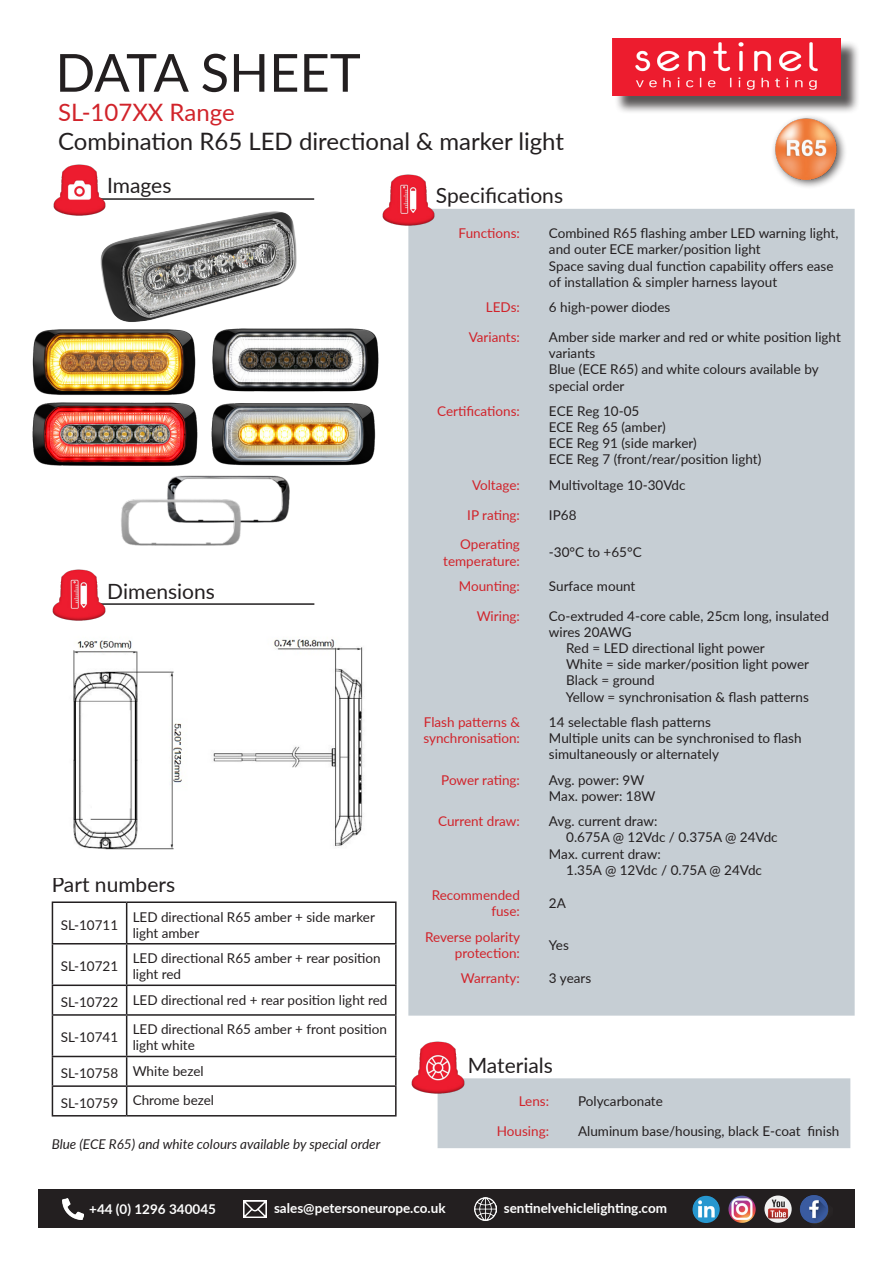
<style>
.page{position:relative;width:893px;height:1263px;background:#fff}
.page>*{position:absolute;margin:0;border:0;box-sizing:border-box;transform-origin:0 0}
.t1{font:52.5px "Lato";color:#231f20}
.t2{font:24px "Lato";color:#231f20}
.t3{font:24px "Lato";color:#d1232a}
.t4{font:21px "Lato";color:#231f20}
.t5{font:13.5px/16.2px "Lato";color:#231f20}
.t6{font:13.5px/16.2px "Lato";color:#d1232a;text-align:right}
.t7{font:700 13.5px "Lato";color:#fff}
.t8{font:italic 13.5px "Lato";color:#231f20}
</style>
<div class="page">
<div style="left:408px;top:209px;width:447px;height:807px;background:#c6ced4;border:2px solid #c6ced4"></div>
<div style="left:438px;top:1078px;width:412px;height:70px;background:#c6ced4;border:2px solid #c6ced4"></div>
<hr style="left:52px;top:901px;width:75px;height:2px;background:#231f20">
<hr style="left:52px;top:903px;width:1px;height:40px;background:#231f20">
<hr style="left:127px;top:901px;width:270px;height:2px;background:#231f20">
<hr style="left:126px;top:903px;width:1px;height:40px;background:#231f20">
<hr style="left:395px;top:903px;width:2px;height:40px;background:#231f20">
<hr style="left:52px;top:943px;width:75px;height:1px;background:#231f20">
<hr style="left:52px;top:944px;width:1px;height:40px;background:#231f20">
<hr style="left:127px;top:943px;width:270px;height:1px;background:#231f20">
<hr style="left:126px;top:944px;width:1px;height:40px;background:#231f20">
<hr style="left:395px;top:944px;width:2px;height:40px;background:#231f20">
<hr style="left:52px;top:984px;width:75px;height:2px;background:#231f20">
<svg style="left:52px;top:986px;width:1px;height:28px"></svg>
<hr style="left:127px;top:984px;width:270px;height:2px;background:#231f20">
<svg style="left:126px;top:986px;width:1px;height:28px"></svg>
<hr style="left:395px;top:986px;width:2px;height:28px;background:#231f20">
<hr style="left:52px;top:1014px;width:75px;height:2px;background:#231f20">
<hr style="left:52px;top:1016px;width:1px;height:40px;background:#231f20">
<hr style="left:127px;top:1014px;width:270px;height:2px;background:#231f20">
<hr style="left:126px;top:1016px;width:1px;height:40px;background:#231f20">
<hr style="left:395px;top:1016px;width:2px;height:40px;background:#231f20">
<hr style="left:52px;top:1056px;width:75px;height:1px;background:#231f20">
<hr style="left:127px;top:1056px;width:270px;height:1px;background:#231f20">
<hr style="left:395px;top:1057px;width:2px;height:28px;background:#231f20">
<hr style="left:52px;top:1085px;width:75px;height:2px;background:#231f20">
<svg style="left:52px;top:1057px;width:1px;height:58px"></svg>
<hr style="left:127px;top:1085px;width:270px;height:2px;background:#231f20">
<svg style="left:126px;top:1057px;width:1px;height:58px"></svg>
<hr style="left:395px;top:1087px;width:2px;height:28px;background:#231f20">
<hr style="left:52px;top:1115px;width:75px;height:1px;background:#231f20">
<hr style="left:127px;top:1115px;width:270px;height:1px;background:#231f20">
<img style="left:121px;top:475px;width:169px;height:71px">
<img style="left:100px;top:198px;width:215px;height:101px">
<img style="left:211px;top:403px;width:165px;height:63px">
<img style="left:32px;top:426px;width:166px;height:40px">
<img style="left:32px;top:298px;width:196px;height:128px">
<img style="left:209px;top:326px;width:170px;height:69px">
<img style="left:73px;top:640px;width:109px;height:210px">
<img style="left:213px;top:639px;width:150px;height:209px">
<hr style="left:99px;top:198px;width:215px;height:2px;background:#231f20">
<img style="left:53px;top:164px;width:54px;height:53px">
<img style="left:382px;top:174px;width:55px;height:53px">
<hr style="left:100px;top:603px;width:214px;height:2px;background:#231f20">
<img style="left:52px;top:569px;width:56px;height:52px">
<img style="left:411px;top:1041px;width:55px;height:54px">
<div style="left:615px;top:41px;width:245px;height:73px;background:#231f20;opacity:.75"></div>
<img style="left:612px;top:38px;width:229px;height:58px">
<div style="left:771px;top:114px;width:76px;height:76px;background:#231f20;opacity:.75"></div>
<img style="left:774px;top:113px;width:65px;height:69px">
<div style="left:38px;top:1190px;width:817px;height:38px;background:#231f20"></div>
<img style="left:63px;top:1198px;width:21px;height:21px">
<img style="left:474px;top:1197px;width:23px;height:23px">
<img style="left:764px;top:1195px;width:28px;height:28px;border-radius:14px">
<img style="left:728px;top:1196px;width:28px;height:27px;border-radius:13px">
<img style="left:692px;top:1196px;width:28px;height:27px;border-radius:14px">
<img style="left:799px;top:1195px;width:30px;height:29px">
<img style="left:244px;top:1200px;width:23px;height:18px">
<p class="t1" style="left:55px;top:35px;width:307px">DATA SHEET</p>
<p class="t3" style="left:58px;top:95px;width:178px">SL-107XX Range</p>
<p class="t2" style="left:58px;top:124px;width:508px">Combination R65 LED directional &amp; marker light</p>
<p class="t4" style="left:107px;top:171px;width:66px">Images</p>
<p class="t4" style="left:107px;top:576px;width:109px">Dimensions</p>
<p class="t4" style="left:52px;top:870px;width:125px">Part numbers</p>
<p class="t5" style="left:61px;top:916px;width:59px">SL-10711</p>
<p class="t5" style="left:133px;top:908px;width:244px">LED directional R65 amber + side marker light amber</p>
<p class="t5" style="left:61px;top:957px;width:59px">SL-10721</p>
<p class="t5" style="left:133px;top:949px;width:250px">LED directional R65 amber + rear position light red</p>
<p class="t5" style="left:61px;top:993px;width:59px">SL-10722</p>
<p class="t5" style="left:133px;top:991px;width:256px">LED directional red + rear position light red</p>
<p class="t5" style="left:61px;top:1029px;width:59px">SL-10741</p>
<p class="t5" style="left:133px;top:1021px;width:256px">LED directional R65 amber + front position light white</p>
<p class="t5" style="left:61px;top:1064px;width:59px">SL-10758</p>
<p class="t5" style="left:133px;top:1062px;width:73px">White bezel</p>
<p class="t5" style="left:61px;top:1094px;width:59px">SL-10759</p>
<p class="t5" style="left:133px;top:1092px;width:83px">Chrome bezel</p>
<p class="t8" style="left:52px;top:1134px;width:330px">Blue (ECE R65) and white colours available by special order</p>
<p class="t4" style="left:436px;top:181px;width:129px">Specifications</p>
<p class="t6" style="left:459px;top:225px;width:63px">Functions:</p>
<p class="t5" style="left:549px;top:225px;width:291px">Combined R65 flashing amber LED warning light, and outer ECE marker/position light</p>
<p class="t5" style="left:549px;top:257px;width:286px">Space saving dual function capability offers ease of installation &amp; simpler harness layout</p>
<p class="t6" style="left:486px;top:299px;width:36px">LEDs:</p>
<p class="t5" style="left:549px;top:299px;width:123px">6 high-power diodes</p>
<p class="t6" style="left:469px;top:328px;width:53px">Variants:</p>
<p class="t5" style="left:549px;top:328px;width:293px">Amber side marker and red or white position light variants</p>
<p class="t5" style="left:549px;top:361px;width:271px">Blue (ECE R65) and white colours available by special order</p>
<p class="t6" style="left:437px;top:402px;width:84px">Certifications:</p>
<p class="t5" style="left:549px;top:402px;width:92px">ECE Reg 10-05</p>
<p class="t5" style="left:549px;top:418px;width:118px">ECE Reg 65 (amber)</p>
<p class="t5" style="left:549px;top:435px;width:149px">ECE Reg 91 (side marker)</p>
<p class="t5" style="left:549px;top:451px;width:214px">ECE Reg 7 (front/rear/position light)</p>
<p class="t6" style="left:472px;top:476px;width:49px">Voltage:</p>
<p class="t5" style="left:549px;top:476px;width:138px">Multivoltage 10-30Vdc</p>
<p class="t6" style="left:467px;top:506px;width:54px">IP rating:</p>
<p class="t5" style="left:549px;top:506px;width:29px">IP68</p>
<p class="t6" style="left:443px;top:536px;width:78px">Operating temperature:</p>
<p class="t5" style="left:549px;top:544px;width:94px">-30°C to +65°C</p>
<p class="t6" style="left:459px;top:577px;width:63px">Mounting:</p>
<p class="t5" style="left:549px;top:577px;width:88px">Surface mount</p>
<p class="t6" style="left:477px;top:607px;width:45px">Wiring:</p>
<p class="t5" style="left:549px;top:607px;width:281px">Co-extruded 4-core cable, 25cm long, insulated wires 20AWG</p>
<p class="t5" style="left:566px;top:639px;width:200px">Red = LED directional light power</p>
<p class="t5" style="left:566px;top:656px;width:245px">White = side marker/position light power</p>
<p class="t5" style="left:566px;top:672px;width:90px">Black = ground</p>
<p class="t5" style="left:566px;top:688px;width:245px">Yellow = synchronisation &amp; flash patterns</p>
<p class="t6" style="left:423px;top:713px;width:98px;text-align:left">Flash patterns &amp; synchronisation:</p>
<p class="t5" style="left:549px;top:713px;width:164px">14 selectable flash patterns</p>
<p class="t5" style="left:549px;top:730px;width:254px">Multiple units can be synchronised to flash simultaneously or alternately</p>
<p class="t6" style="left:441px;top:771px;width:80px">Power rating:</p>
<p class="t5" style="left:549px;top:771px;width:97px">Avg. power: 9W</p>
<p class="t5" style="left:549px;top:787px;width:108px">Max. power: 18W</p>
<p class="t6" style="left:438px;top:813px;width:83px">Current draw:</p>
<p class="t5" style="left:549px;top:813px;width:110px">Avg. current draw:</p>
<p class="t5" style="left:566px;top:829px;width:213px">0.675A @ 12Vdc / 0.375A @ 24Vdc</p>
<p class="t5" style="left:549px;top:845px;width:113px">Max. current draw:</p>
<p class="t5" style="left:566px;top:861px;width:197px">1.35A @ 12Vdc / 0.75A @ 24Vdc</p>
<p class="t6" style="left:432px;top:886px;width:90px">Recommended fuse:</p>
<p class="t5" style="left:549px;top:895px;width:18px">2A</p>
<p class="t6" style="left:425px;top:928px;width:97px">Reverse polarity protection:</p>
<p class="t5" style="left:549px;top:936px;width:21px">Yes</p>
<p class="t6" style="left:461px;top:970px;width:60px">Warranty:</p>
<p class="t5" style="left:549px;top:970px;width:44px">3 years</p>
<p class="t4" style="left:468px;top:1050px;width:87px">Materials</p>
<p class="t6" style="left:519px;top:1092px;width:32px">Lens:</p>
<p class="t5" style="left:578px;top:1092px;width:86px">Polycarbonate</p>
<p class="t6" style="left:497px;top:1122px;width:54px">Housing:</p>
<p class="t5" style="left:578px;top:1122px;width:263px">Aluminum base/housing, black E-coat finish</p>
<p class="t7" style="left:89px;top:1199px;width:128px">+44 (0) 1296 340045</p>
<p class="t7" style="left:274px;top:1198px;width:173px">sales@petersoneurope.co.uk</p>
<p class="t7" style="left:504px;top:1198px;width:165px">sentinelvehiclelighting.com</p>
</div>
